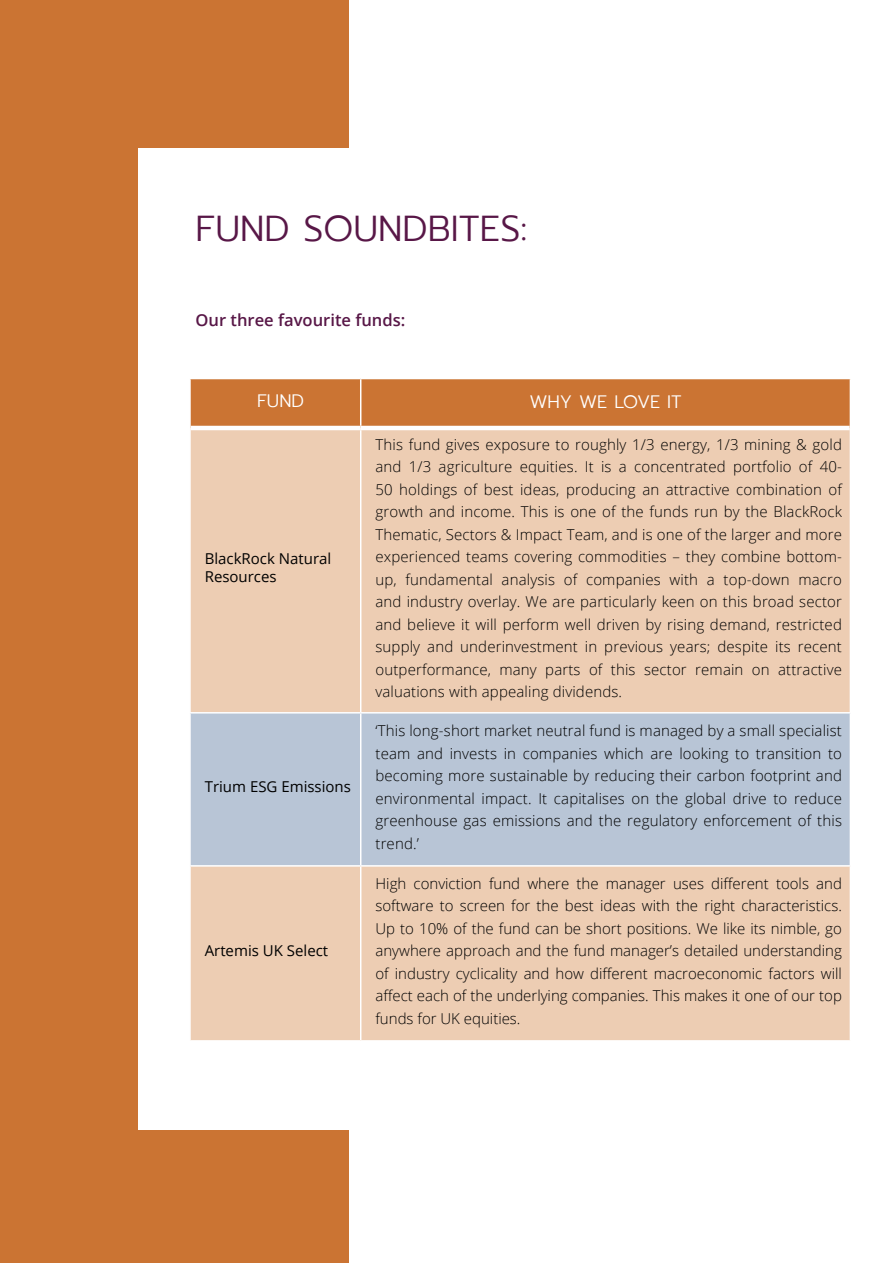
<style>
.page{position:relative;width:893px;height:1263px;background:#fff}
.page>*{position:absolute;margin:0;border:0;box-sizing:border-box;transform-origin:0 0}
.Headliner{font:300 36px "Prompt";color:#581747}
.P_-_Paragraph_Style2{font:300 18px "Prompt";color:#fff}
.P_-_Paragraph_Style3{font:300 18px "Prompt";color:#fff}
.t1{font:600 16.5px "Open Sans";color:#581747}
.P_-_Paragraph_Style3-2{font:300 15px/22.5px "Open Sans";letter-spacing:.01em;color:#000;text-align:justify}
.P_-_Paragraph_Style3-3{font:15px/18px "Open Sans";color:#000}
</style>
<div class="page">
<div style="left:0;top:0;width:349px;height:1263px;background:#cb7433"></div>
<div style="left:138px;top:149px;width:617px;height:981px;background:#fff"></div>
<div style="left:191px;top:379px;width:659px;height:47px;background:#cb7433"></div>
<div style="left:191px;top:430px;width:659px;height:610px;background:#edcdb3"></div>
<div style="left:191px;top:713px;width:659px;height:152px;background:#b8c5d6"></div>
<hr style="left:360px;top:379px;width:1px;height:47px;background:#fff">
<hr style="left:360px;top:430px;width:1px;height:282px;background:#fff">
<hr style="left:189px;top:712px;width:172px;height:1px;background:#fff">
<hr style="left:361px;top:712px;width:490px;height:1px;background:#fff">
<hr style="left:360px;top:713px;width:1px;height:152px;background:#fff">
<hr style="left:189px;top:865px;width:172px;height:2px;background:#fff">
<hr style="left:361px;top:865px;width:490px;height:2px;background:#fff">
<hr style="left:360px;top:867px;width:1px;height:173px;background:#fff">
<p class="Headliner" style="left:196px;top:203px;width:333px">FUND SOUNDBITES:</p>
<p class="t1" style="left:196px;top:309px;width:211px">Our three favourite funds:</p>
<p class="P_-_Paragraph_Style3" style="left:257px;top:388px;width:49px">FUND</p>
<p class="P_-_Paragraph_Style2" style="left:529px;top:389px;width:154px">WHY WE LOVE IT</p>
<p class="P_-_Paragraph_Style3-3" style="left:205px;top:549px;width:128px">BlackRock Natural<br>Resources</p>
<p class="P_-_Paragraph_Style3-3" style="left:205px;top:777px;width:148px">Trium ESG Emissions</p>
<p class="P_-_Paragraph_Style3-3" style="left:205px;top:941px;width:125px">Artemis UK Select</p>
<p class="P_-_Paragraph_Style3-2" style="left:375px;top:432px;width:468px">This fund gives exposure to roughly 1/3 energy, 1/3 mining &amp; gold and 1/3 agriculture equities. It is a concentrated portfolio of 40- 50 holdings of best ideas, producing an attractive combination of growth and income. This is one of the funds run by the BlackRock Thematic, Sectors &amp; Impact Team, and is one of the larger and more experienced teams covering commodities – they combine bottom&shy;up, fundamental analysis of companies with a top-down macro and industry overlay. We are particularly keen on this broad sector and believe it will perform well driven by rising demand, restricted supply and underinvestment in previous years; despite its recent outperformance, many parts of this sector remain on attractive valuations with appealing dividends.</p>
<p class="P_-_Paragraph_Style3-2" style="left:375px;top:719px;width:468px">‘This long-short market neutral fund is managed by a small specialist team and invests in companies which are looking to transition to becoming more sustainable by reducing their carbon footprint and environmental impact. It capitalises on the global drive to reduce greenhouse gas emissions and the regulatory enforcement of this trend.’</p>
<p class="P_-_Paragraph_Style3-2" style="left:375px;top:872px;width:468px">High conviction fund where the manager uses different tools and software to screen for the best ideas with the right characteristics.<br>Up to 10% of the fund can be short positions. We like its nimble, go anywhere approach and the fund manager’s detailed understanding of industry cyclicality and how different macroeconomic factors will affect each of the underlying companies. This makes it one of our top funds for UK equities.</p>
</div>
